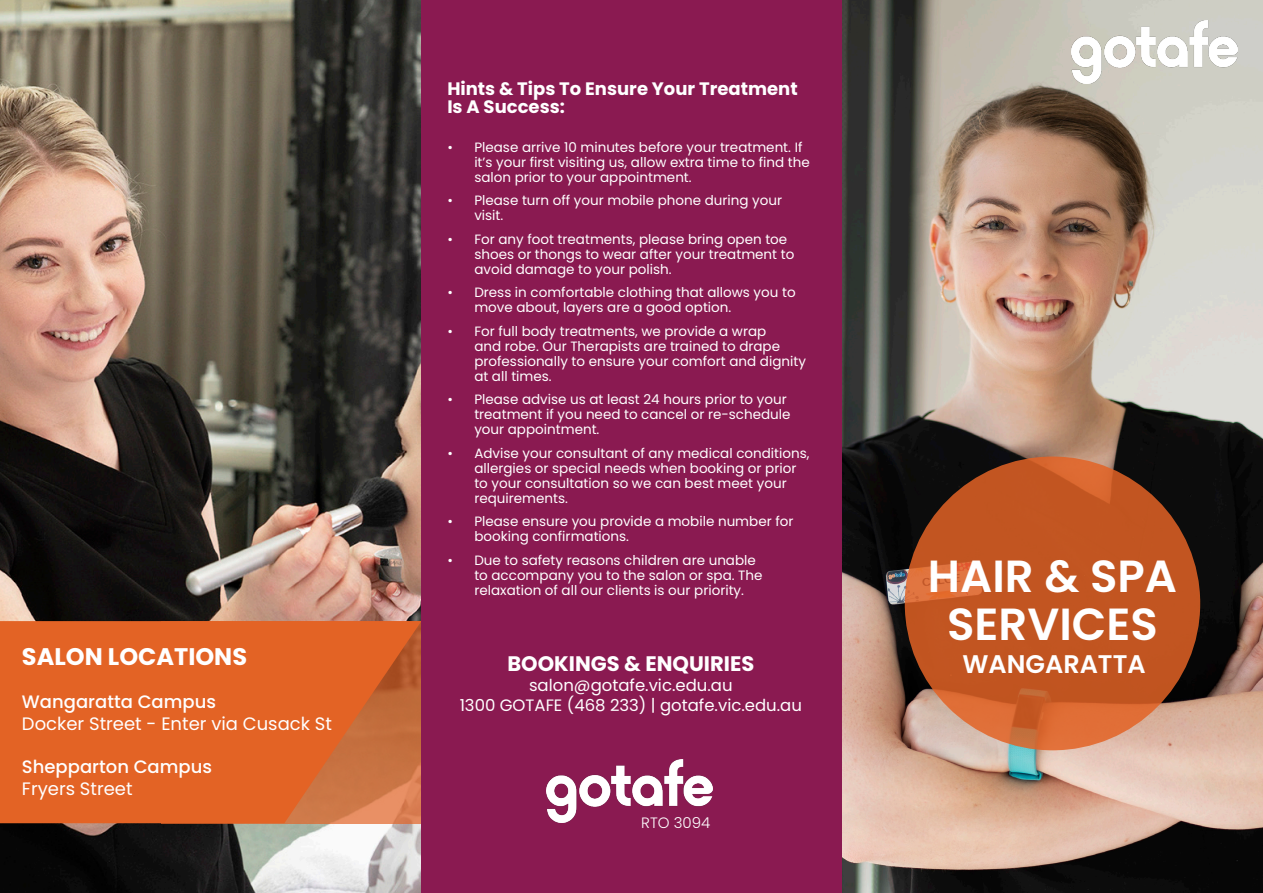
<style>
.page{position:relative;width:1263px;height:893px;background:#fff}
.page>*{position:absolute;margin:0;border:0;box-sizing:border-box;transform-origin:0 0}
.t1{font:600 45px "Poppins";color:#fff}
.t2{font:600 25.5px "Poppins";color:#fff}
.t3{font:700 24px "Poppins";color:#fff}
.t4{font:700 21px "Poppins";color:#fff}
.t5{font:700 18px/18px "Poppins";color:#fff}
.t6{font:18px "Poppins";color:#fff}
.t7{font:500 18px "Poppins";color:#fff}
.t8{font:16.5px "Poppins";color:#fff}
.t9{font:300 15px "Poppins";color:#fff}
.t10{font:13.5px/15px "Poppins";color:#fff}
</style>
<div class="page">
<img style="left:0;top:0;width:842px;height:893px">
<img style="left:842px;top:0;width:421px;height:893px">
<svg style="left:905px;top:456px;width:295px;height:294px;background:#c55824"></svg>
<img style="left:1072px;top:21px;width:165px;height:62px">
<svg style="left:0;top:621px;width:421px;height:202px;background:#de6529"></svg>
<div style="left:421px;top:0;width:420px;height:893px;background:#8a1a51"></div>
<img style="left:546px;top:760px;width:166px;height:62px">
<p class="t5" style="left:447px;top:80px;width:352px">Hints &amp; Tips To Ensure Your Treatment<br>Is A Success:</p>
<p class="t10" style="left:474px;top:140px;width:337px;text-indent:-27px">• Please arrive 10 minutes before your treatment. If it’s your first visiting us, allow extra time to find the salon prior to your appointment.</p>
<p class="t10" style="left:474px;top:193px;width:309px;text-indent:-27px">• Please turn off your mobile phone during your visit.</p>
<p class="t10" style="left:474px;top:232px;width:321px;text-indent:-27px">• For any foot treatments, please bring open toe shoes or thongs to wear after your treatment to avoid damage to your polish.</p>
<p class="t10" style="left:474px;top:285px;width:323px;text-indent:-27px">• Dress in comfortable clothing that allows you to move about, layers are a good option.</p>
<p class="t10" style="left:474px;top:324px;width:333px;text-indent:-27px">• For full body treatments, we provide a wrap<br>and robe. Our Therapists are trained to drape professionally to ensure your comfort and dignity at all times.</p>
<p class="t10" style="left:474px;top:392px;width:318px;text-indent:-27px">• Please advise us at least 24 hours prior to your treatment if you need to cancel or re-schedule your appointment.</p>
<p class="t10" style="left:474px;top:446px;width:337px;text-indent:-27px">• Advise your consultant of any medical conditions, allergies or special needs when booking or prior to your consultation so we can best meet your requirements.</p>
<p class="t10" style="left:474px;top:514px;width:321px;text-indent:-27px">• Please ensure you provide a mobile number for booking confirmations.</p>
<p class="t10" style="left:474px;top:553px;width:290px;text-indent:-27px">• Due to safety reasons children are unable to accompany you to the salon or spa. The relaxation of all our clients is our priority.</p>
<p class="t1" style="left:928px;top:550px;width:251px">HAIR &amp; SPA</p>
<p class="t1" style="left:947px;top:598px;width:212px">SERVICES</p>
<p class="t3" style="left:22px;top:643px;width:227px">SALON LOCATIONS</p>
<p class="t2" style="left:962px;top:649px;width:185px">WANGARATTA</p>
<p class="t7" style="left:22px;top:692px;width:195px">Wangaratta Campus</p>
<p class="t6" style="left:22px;top:713px;width:311px">Docker Street - Enter via Cusack St</p>
<p class="t7" style="left:22px;top:756px;width:192px">Shepparton Campus</p>
<p class="t6" style="left:22px;top:778px;width:112px">Fryers Street</p>
<p class="t4" style="left:507px;top:651px;width:248px">BOOKINGS &amp; ENQUIRIES</p>
<p class="t8" style="left:529px;top:675px;width:205px">salon@gotafe.vic.edu.au</p>
<p class="t8" style="left:460px;top:695px;width:344px">1300 GOTAFE (468 233) | gotafe.vic.edu.au</p>
<p class="t9" style="left:641px;top:814px;width:71px">RTO 3094</p>
</div>
